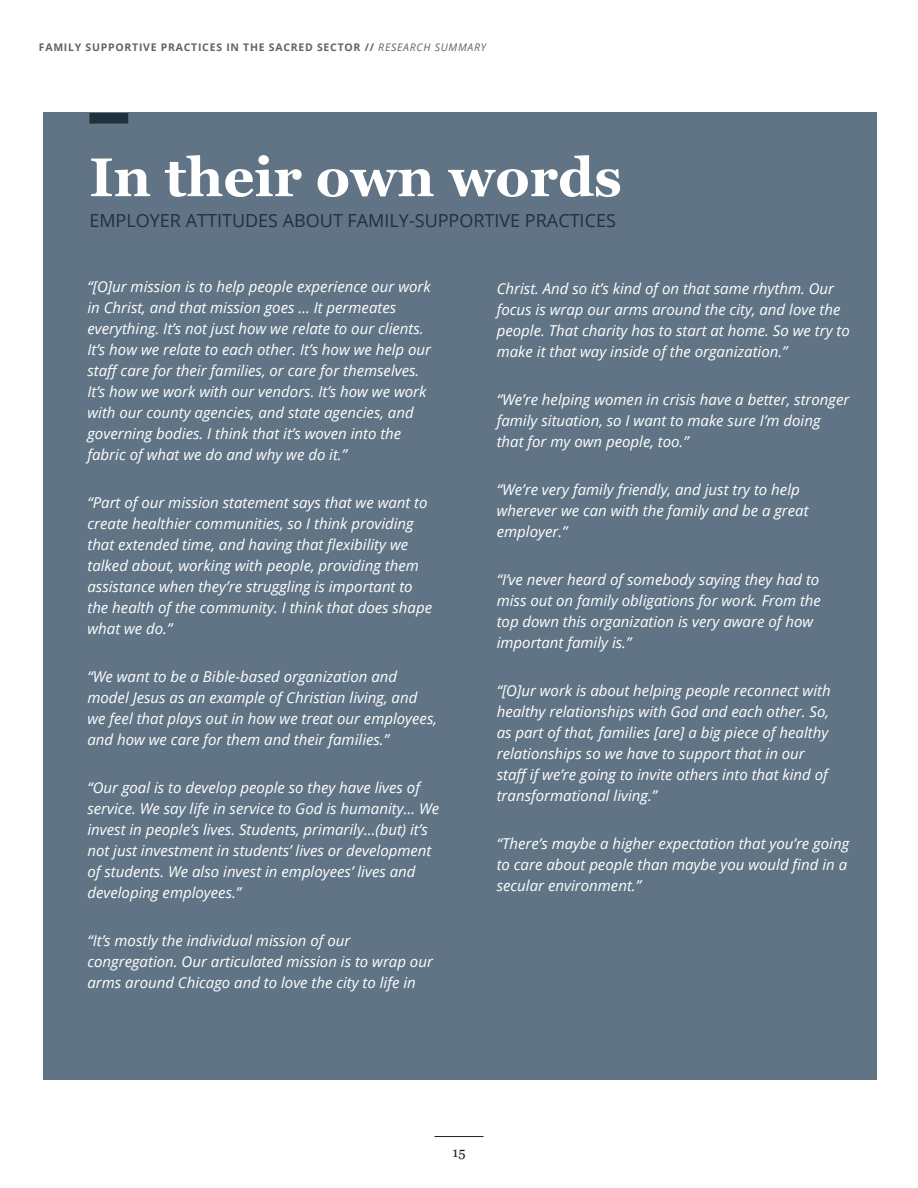
<style>
.page{position:relative;width:918px;height:1188px;background:#fff}
.page>*{position:absolute;margin:0;border:0;box-sizing:border-box;transform-origin:0 0}
.t1{font:700 54.3px "Georgia";color:#fff}
.t2{font:18px "Open Sans";color:#21313c}
.t3{font:italic 15px/21px "Open Sans";color:#fff}
.t4{font:13.5px "Georgia";color:#231f20}
.t5{font:700 10.5px "Open Sans";letter-spacing:.07em;color:#636366}
.s1{font-weight:400;font-style:italic}
</style>
<div class="page">
<hr style="left:434px;top:1136px;width:50px;height:1px;background:#231f20">
<div style="left:43px;top:112px;width:834px;height:968px;background:#607485"></div>
<div style="left:89px;top:113px;width:39px;height:11px;background:#21313c"></div>
<p class="t5" style="left:39px;top:40px;width:449px">FAMILY SUPPORTIVE PRACTICES IN THE SACRED SECTOR // <span class="s1">RESEARCH SUMMARY</span></p>
<p class="t1" style="left:89px;top:136px;width:534px">In their own words</p>
<p class="t2" style="left:89px;top:208px;width:528px">EMPLOYER ATTITUDES ABOUT FAMILY-SUPPORTIVE PRACTICES</p>
<p class="t3" style="left:87px;top:276px;width:345px">“[O]ur mission is to help people experience our work in Christ, and that mission goes … It permeates everything. It’s not just how we relate to our clients.<br>It’s how we relate to each other. It’s how we help our staff care for their families, or care for themselves.<br>It’s how we work with our vendors. It’s how we work with our county agencies, and state agencies, and governing bodies. I think that it’s woven into the fabric of what we do and why we do it.”</p>
<p class="t3" style="left:87px;top:492px;width:346px">“Part of our mission statement says that we want to create healthier communities, so I think providing that extended time, and having that flexibility we talked about, working with people, providing them assistance when they’re struggling is important to the health of the community. I think that does shape what we do.”</p>
<p class="t3" style="left:87px;top:666px;width:351px">“We want to be a Bible-based organization and model Jesus as an example of Christian living, and we feel that plays out in how we treat our employees, and how we care for them and their families.”</p>
<p class="t3" style="left:87px;top:777px;width:353px">“Our goal is to develop people so they have lives of service. We say life in service to God is humanity… We invest in people’s lives. Students, primarily…(but) it’s not just investment in students’ lives or development of students. We also invest in employees’ lives and developing employees.”</p>
<p class="t3" style="left:87px;top:930px;width:347px">“It’s mostly the individual mission of our congregation. Our articulated mission is to wrap our arms around Chicago and to love the city to life in</p>
<p class="t3" style="left:497px;top:277px;width:355px">Christ. And so it’s kind of on that same rhythm. Our focus is wrap our arms around the city, and love the people. That charity has to start at home. So we try to make it that way inside of the organization.”</p>
<p class="t3" style="left:497px;top:388px;width:354px">“We’re helping women in crisis have a better, stronger family situation, so I want to make sure I’m doing that for my own people, too.”</p>
<p class="t3" style="left:497px;top:478px;width:313px">“We’re very family friendly, and just try to help wherever we can with the family and be a great employer.”</p>
<p class="t3" style="left:497px;top:568px;width:326px">“I’ve never heard of somebody saying they had to miss out on family obligations for work. From the top down this organization is very aware of how important family is.”</p>
<p class="t3" style="left:497px;top:679px;width:335px">“[O]ur work is about helping people reconnect with healthy relationships with God and each other. So, as part of that, families [are] a big piece of healthy relationships so we have to support that in our staff if we’re going to invite others into that kind of transformational living.”</p>
<p class="t3" style="left:497px;top:832px;width:354px">“There’s maybe a higher expectation that you’re going to care about people than maybe you would find in a secular environment.”</p>
<p class="t4" style="left:453px;top:1143px;width:14px">15</p>
</div>
